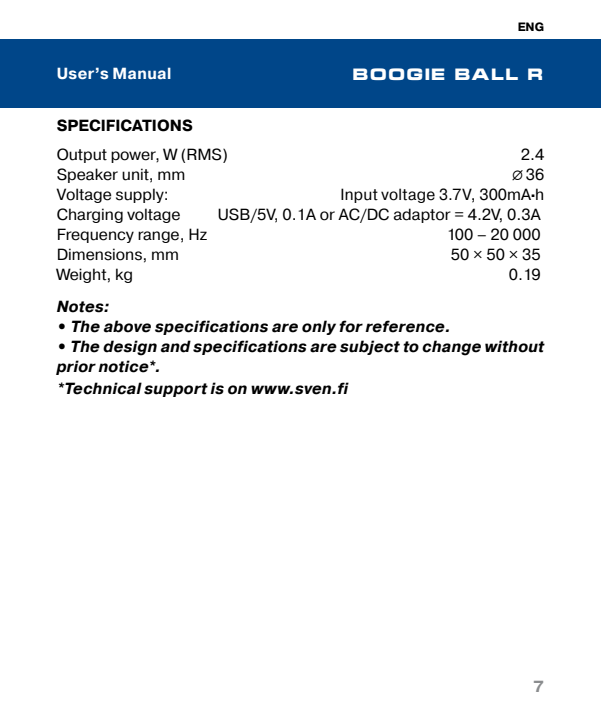
<style>
.page{position:relative;width:601px;height:715px;background:#fff}
.page>*{position:absolute;margin:0;border:0;box-sizing:border-box;transform-origin:0 0}
.t1{font:16px "Pragmatica";color:#000}
.t2{font:italic 700 16px/20.8px "Pragmatica";letter-spacing:.025em;color:#000}
.t3{font:16px "Pragmatica";letter-spacing:.02em;color:#000}
.t4{font:700 16px "Pragmatica";color:#000}
.t5{font:700 16px "Pragmatica";letter-spacing:.025em;color:#fff}
.t6{font:700 16px "Micra";letter-spacing:.045em;color:#fff}
.t7{font:700 16px "Pragmatica";color:#8a8c8e}
.t8{font:700 12px "Pragmatica";color:#000}
.s1{font-family:"SVEN"}
.s2{font-weight:700}
.s3{font-style:normal}
</style>
<div class="page">
<div style="left:0;top:40px;width:601px;height:68px;background:#004689"></div>
<p class="t8" style="left:518px;top:19px;width:28px">ENG</p>
<p class="t5" style="left:57px;top:63px;width:116px">User’s Manual</p>
<p class="t6" style="left:353px;top:66px;width:193px">BOOGIE BALL r</p>
<p class="t4" style="left:57px;top:115px;width:138px">SPECIFICATIONS</p>
<p class="t1" style="left:57px;top:145px;width:173px">Output power, W (RMS)</p>
<p class="t1" style="left:521px;top:145px;width:25px">2.4</p>
<p class="t1" style="left:57px;top:165px;width:130px">Speaker unit, mm</p>
<p class="t1" style="left:512px;top:165px;width:34px"><span class="s1">=</span>36</p>
<p class="t1" style="left:57px;top:185px;width:113px">Voltage supply:</p>
<p class="t3" style="left:340px;top:185px;width:205px">Input voltage 3.7V, 300mА<span class="s2">·</span>h</p>
<p class="t1" style="left:57px;top:205px;width:125px">Charging voltage</p>
<p class="t1" style="left:218px;top:205px;width:324px">USB/5V, 0.1А or AC/DC adaptor = 4.2V, 0.3А</p>
<p class="t1" style="left:57px;top:225px;width:152px">Frequency range, Hz</p>
<p class="t1" style="left:447px;top:225px;width:95px">100 – 20 000</p>
<p class="t1" style="left:57px;top:245px;width:124px">Dimensions, mm</p>
<p class="t1" style="left:451px;top:245px;width:91px">50 × 50 × 35</p>
<p class="t1" style="left:57px;top:265px;width:78px">Weight, kg</p>
<p class="t1" style="left:509px;top:265px;width:33px">0.19</p>
<p class="t2" style="left:57px;top:297px;width:54px">Notes:</p>
<p class="t2" style="left:57px;top:317px;width:396px"><span class="s3">•</span> The above specifications are only for reference.</p>
<p class="t2" style="left:57px;top:337px;width:489px"><span class="s3">•</span> The design and specifications are subject to change without prior notice*.<br>*Technical support is on www.sven.fi</p>
<p class="t7" style="left:533px;top:675px;width:12px">7</p>
</div>
